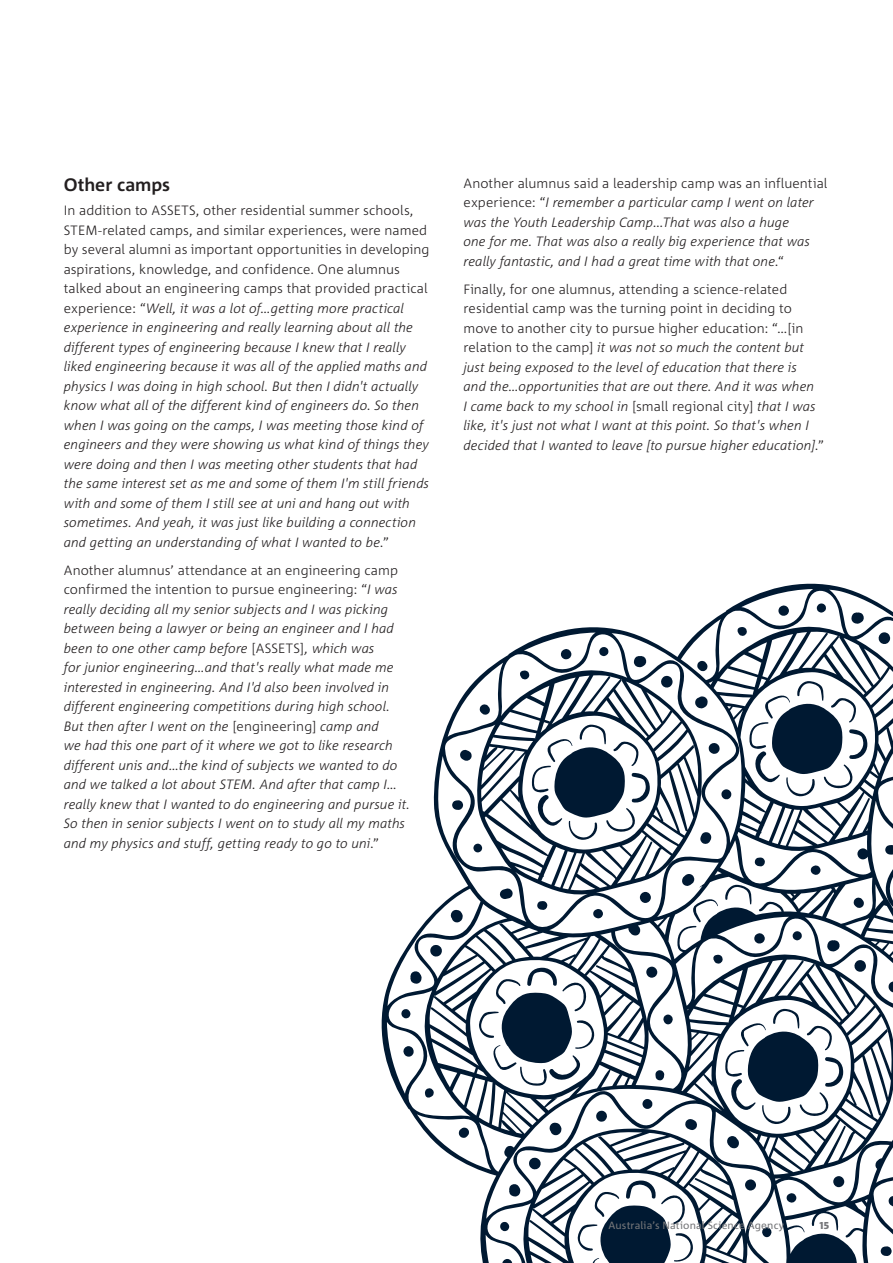
<style>
.page{position:relative;width:893px;height:1263px;background:#fff}
.page>*{position:absolute;margin:0;border:0;box-sizing:border-box;transform-origin:0 0}
.H3_Subhead{font:700 18px "Corpid C1";color:#231f20}
.Body_Copy{font:italic 300 13.5px/19.5px "Corpid C1";letter-spacing:.005em;color:#231f20}
.t1{font:10.5px "Corpid C1";letter-spacing:.015em;color:#757679}
.t2{font:800 10.5px "Corpid C1";color:#757679}
.s1{font-style:normal}
</style>
<div class="page">
<svg style="left:381px;top:583px;width:512px;height:680px"></svg>
<svg style="left:595px;top:1110px;width:12px;height:12px"></svg>
<svg style="left:549px;top:1122px;width:13px;height:13px"></svg>
<svg style="left:529px;top:1158px;width:12px;height:11px"></svg>
<svg style="left:509px;top:1183px;width:12px;height:14px"></svg>
<svg style="left:499px;top:1222px;width:11px;height:9px"></svg>
<svg style="left:501px;top:1259px;width:12px;height:4px"></svg>
<svg style="left:762px;top:1227px;width:10px;height:10px"></svg>
<svg style="left:726px;top:1136px;width:13px;height:12px"></svg>
<svg style="left:685px;top:1118px;width:13px;height:12px"></svg>
<svg style="left:642px;top:1098px;width:11px;height:11px"></svg>
<div style="left:745px;top:1179px;width:11px;height:11px;background:#001932;border-radius:50%"></div>
<svg style="left:577px;top:1180px;width:116px;height:83px"></svg>
<svg style="left:450px;top:910px;width:13px;height:13px"></svg>
<svg style="left:430px;top:945px;width:12px;height:12px"></svg>
<svg style="left:410px;top:971px;width:12px;height:13px"></svg>
<svg style="left:401px;top:1009px;width:10px;height:9px"></svg>
<svg style="left:403px;top:1046px;width:11px;height:11px"></svg>
<svg style="left:425px;top:1088px;width:9px;height:10px"></svg>
<svg style="left:459px;top:1127px;width:10px;height:11px"></svg>
<svg style="left:655px;top:1070px;width:9px;height:11px"></svg>
<svg style="left:663px;top:1014px;width:10px;height:10px"></svg>
<div style="left:646px;top:967px;width:11px;height:11px;background:#001932;border-radius:50%"></div>
<svg style="left:479px;top:967px;width:116px;height:119px"></svg>
<svg style="left:708px;top:742px;width:12px;height:12px"></svg>
<svg style="left:695px;top:696px;width:13px;height:13px"></svg>
<svg style="left:660px;top:676px;width:13px;height:12px"></svg>
<svg style="left:634px;top:656px;width:13px;height:11px"></svg>
<svg style="left:599px;top:646px;width:10px;height:10px"></svg>
<svg style="left:561px;top:648px;width:10px;height:11px"></svg>
<svg style="left:520px;top:670px;width:9px;height:10px"></svg>
<svg style="left:480px;top:704px;width:10px;height:11px"></svg>
<svg style="left:460px;top:750px;width:12px;height:12px"></svg>
<svg style="left:452px;top:800px;width:11px;height:10px"></svg>
<svg style="left:499px;top:888px;width:14px;height:11px"></svg>
<svg style="left:537px;top:901px;width:11px;height:9px"></svg>
<svg style="left:593px;top:909px;width:10px;height:10px"></svg>
<svg style="left:682px;top:873px;width:12px;height:13px"></svg>
<svg style="left:700px;top:831px;width:12px;height:13px"></svg>
<svg style="left:721px;top:789px;width:11px;height:10px"></svg>
<div style="left:640px;top:892px;width:11px;height:11px;background:#001932;border-radius:50%"></div>
<div style="left:473px;top:844px;width:9px;height:8px;background:#001932;border-radius:50%"></div>
<svg style="left:532px;top:724px;width:118px;height:116px"></svg>
<svg style="left:878px;top:632px;width:12px;height:13px"></svg>
<svg style="left:851px;top:612px;width:13px;height:12px"></svg>
<svg style="left:817px;top:603px;width:9px;height:10px"></svg>
<svg style="left:778px;top:605px;width:11px;height:11px"></svg>
<svg style="left:737px;top:627px;width:10px;height:9px"></svg>
<svg style="left:697px;top:661px;width:11px;height:10px"></svg>
<svg style="left:754px;top:857px;width:11px;height:10px"></svg>
<svg style="left:811px;top:865px;width:9px;height:11px"></svg>
<svg style="left:749px;top:681px;width:119px;height:116px"></svg>
<svg style="left:885px;top:845px;width:8px;height:10px"></svg>
<svg style="left:888px;top:1196px;width:5px;height:12px"></svg>
<svg style="left:881px;top:1246px;width:11px;height:10px"></svg>
<h3 class="H3_Subhead" style="left:64px;top:174px;width:108px">Other camps</h3>
<p class="Body_Copy" style="left:64px;top:200px;width:367px"><span class="s1">In addition to ASSETS, other residential summer schools, STEM-related camps, and similar experiences, were named by several alumni as important opportunities in developing aspirations, knowledge, and confidence. One alumnus talked about an engineering camps that provided practical experience: “</span>Well, it was a lot of…getting more practical experience in engineering and really learning about all the different types of engineering because I knew that I really liked engineering because it was all of the applied maths and physics I was doing in high school. But then I didn't actually know what all of the different kind of engineers do. So then when I was going on the camps, I was meeting those kind of engineers and they were showing us what kind of things they were doing and then I was meeting other students that had the same interest set as me and some of them I'm still friends with and some of them I still see at uni and hang out with sometimes. And yeah, it was just like building a connection and getting an understanding of what I wanted to be<span class="s1">.”</span></p>
<p class="Body_Copy" style="left:64px;top:560px;width:348px"><span class="s1">Another alumnus’ attendance at an engineering camp confirmed the intention to pursue engineering: “</span>I was really deciding all my senior subjects and I was picking between being a lawyer or being an engineer and I had been to one other camp before <span class="s1">[ASSETS]</span>, which was<br>for junior engineering…and that's really what made me interested in engineering. And I'd also been involved in different engineering competitions during high school.<br>But then after I went on the <span class="s1">[engineering]</span> camp and<br>we had this one part of it where we got to like research different unis and…the kind of subjects we wanted to do and we talked a lot about STEM. And after that camp I… really knew that I wanted to do engineering and pursue it.<br>So then in senior subjects I went on to study all my maths and my physics and stuff, getting ready to go to uni<span class="s1">.”</span></p>
<p class="Body_Copy" style="left:463px;top:173px;width:365px"><span class="s1">Another alumnus said a leadership camp was an influential experience: “</span>I remember a particular camp I went on later was the Youth Leadership Camp...That was also a huge<br>one for me. That was also a really big experience that was really fantastic, and I had a great time with that one<span class="s1">.“</span></p>
<p class="Body_Copy" style="left:463px;top:279px;width:362px"><span class="s1">Finally, for one alumnus, attending a science-related residential camp was the turning point in deciding to move to another city to pursue higher education: “…[in relation to the camp]</span> it was not so much the content but just being exposed to the level of education that there is<br>and the…opportunities that are out there. And it was when<br>I came back to my school in <span class="s1">[small regional city]</span> that I was like, it's just not what I want at this point. So that's when I decided that I wanted to leave [to pursue higher education]<span class="s1">.”</span></p>
<p class="t1" style="left:608px;top:1218px;width:177px">Australia’s National Science Agency</p>
<p class="t2" style="left:819px;top:1218px;width:11px">15</p>
</div>
